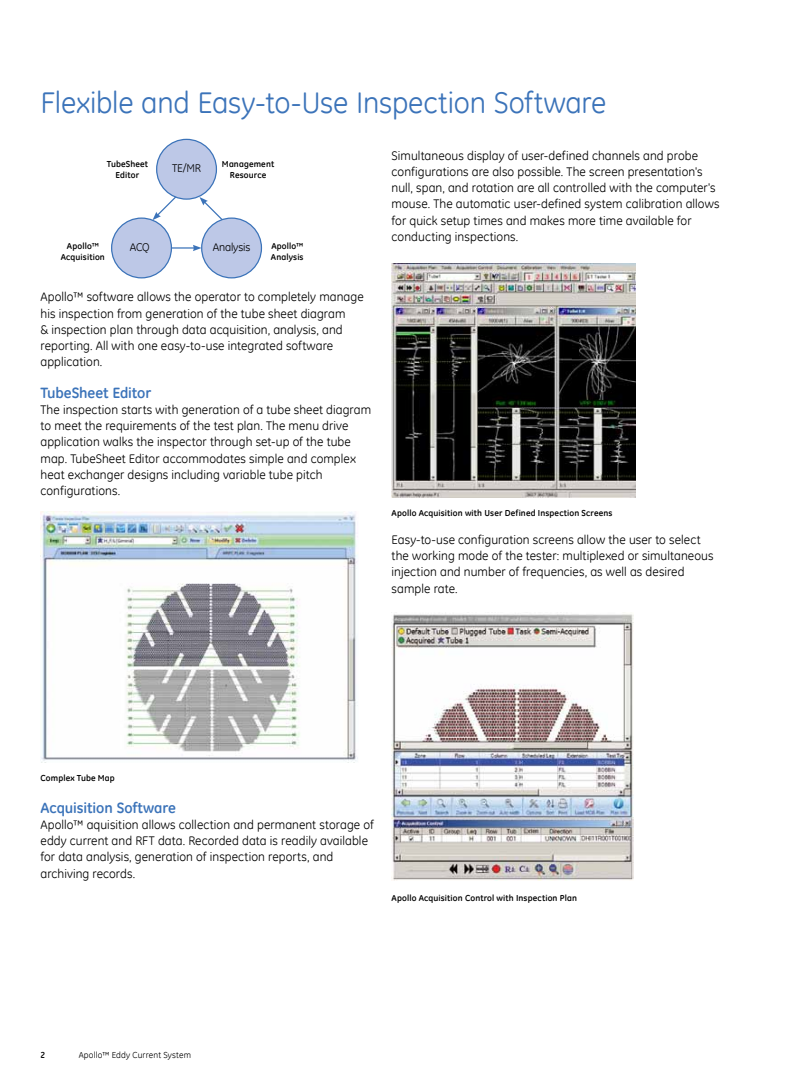
<style>
.page{position:relative;width:788px;height:1080px;background:#fff}
.page>*{position:absolute;margin:0;border:0;box-sizing:border-box;transform-origin:0 0}
.t1{font:30px "GE Inspira";letter-spacing:-.005em;color:#3b73b9}
.t2{font:700 15px "GE Inspira";letter-spacing:-.005em;color:#3b73b9}
.t3{font:12.5px/16.2px "GE Inspira";letter-spacing:.005em;color:#000}
.t4{font:11.25px "GE Inspira";letter-spacing:-.015em;color:#000}
.t5{font:700 8.75px/11.2px "GE Inspira";letter-spacing:.015em;color:#000;text-align:center}
.t6{font:8.75px "GE Inspira";letter-spacing:.02em;color:#000}
</style>
<div class="page">
<img style="left:40px;top:511px;width:318px;height:251px">
<img style="left:391px;top:263px;width:244px;height:234px">
<img style="left:391px;top:614px;width:242px;height:267px">
<svg style="left:152px;top:178px;width:90px;height:61px"></svg>
<hr style="left:144px;top:247px;width:51px;height:2px;background:#3b73b9">
<svg style="left:193px;top:245px;width:8px;height:6px"></svg>
<div style="left:157px;top:139px;width:59px;height:60px;background:#bdc8e7;border-radius:50%"></div>
<div style="left:156px;top:139px;width:61px;height:61px;border:1px solid #3b73b9;border-radius:50%"></div>
<div style="left:202px;top:218px;width:59px;height:60px;background:#bdc8e7;border-radius:50%"></div>
<div style="left:201px;top:218px;width:61px;height:60px;border:1px solid #3b73b9;border-radius:50%"></div>
<div style="left:112px;top:218px;width:59px;height:60px;background:#bdc8e7;border-radius:50%"></div>
<div style="left:111px;top:218px;width:61px;height:60px;border:1px solid #3b73b9;border-radius:50%"></div>
<h1 class="t1" style="left:41px;top:83px;width:567px">Flexible and Easy-to-Use Inspection Software</h1>
<p class="t5" style="left:107px;top:158px;width:43px">TubeSheet<br>Editor</p>
<p class="t4" style="left:172px;top:161px;width:30px">TE/MR</p>
<p class="t5" style="left:222px;top:158px;width:54px">Management<br>Resource</p>
<p class="t4" style="left:130px;top:239px;width:21px">ACQ</p>
<p class="t4" style="left:213px;top:239px;width:39px">Analysis</p>
<p class="t5" style="left:61px;top:240px;width:46px">Apollo™<br>Acquisition</p>
<p class="t5" style="left:271px;top:240px;width:34px;text-align:left">Apollo™<br>Analysis</p>
<p class="t3" style="left:41px;top:289px;width:325px">Apollo™ software allows the operator to completely manage his inspection from generation of the tube sheet diagram<br>&amp; inspection plan through data acquisition, analysis, and reporting. All with one easy-to-use integrated software application.</p>
<p class="t2" style="left:41px;top:383px;width:112px">TubeSheet Editor</p>
<p class="t3" style="left:41px;top:401px;width:332px">The inspection starts with generation of a tube sheet diagram to meet the requirements of the test plan. The menu drive application walks the inspector through set-up of the tube map. TubeSheet Editor accommodates simple and complex heat exchanger designs including variable tube pitch configurations.</p>
<p class="t3" style="left:391px;top:147px;width:329px">Simultaneous display of user-defined channels and probe configurations are also possible. The screen presentation's null, span, and rotation are all controlled with the computer's mouse. The automatic user-defined system calibration allows for quick setup times and makes more time available for conducting inspections.</p>
<p class="t5" style="left:391px;top:508px;width:222px">Apollo Acquisition with User Defined Inspection Screens</p>
<p class="t3" style="left:391px;top:531px;width:323px">Easy-to-use configuration screens allow the user to select the working mode of the tester: multiplexed or simultaneous injection and number of frequencies, as well as desired sample rate.</p>
<p class="t5" style="left:41px;top:773px;width:76px">Complex Tube Map</p>
<p class="t2" style="left:41px;top:798px;width:137px">Acquisition Software</p>
<p class="t3" style="left:41px;top:816px;width:335px">Apollo™ aquisition allows collection and permanent storage of eddy current and RFT data. Recorded data is readily available for data analysis, generation of inspection reports, and archiving records.</p>
<p class="t5" style="left:391px;top:893px;width:187px">Apollo Acquisition Control with Inspection Plan</p>
<p class="t5" style="left:41px;top:1049px;width:6px">2</p>
<p class="t6" style="left:79px;top:1049px;width:114px">Apollo™ Eddy Current System</p>
</div>
